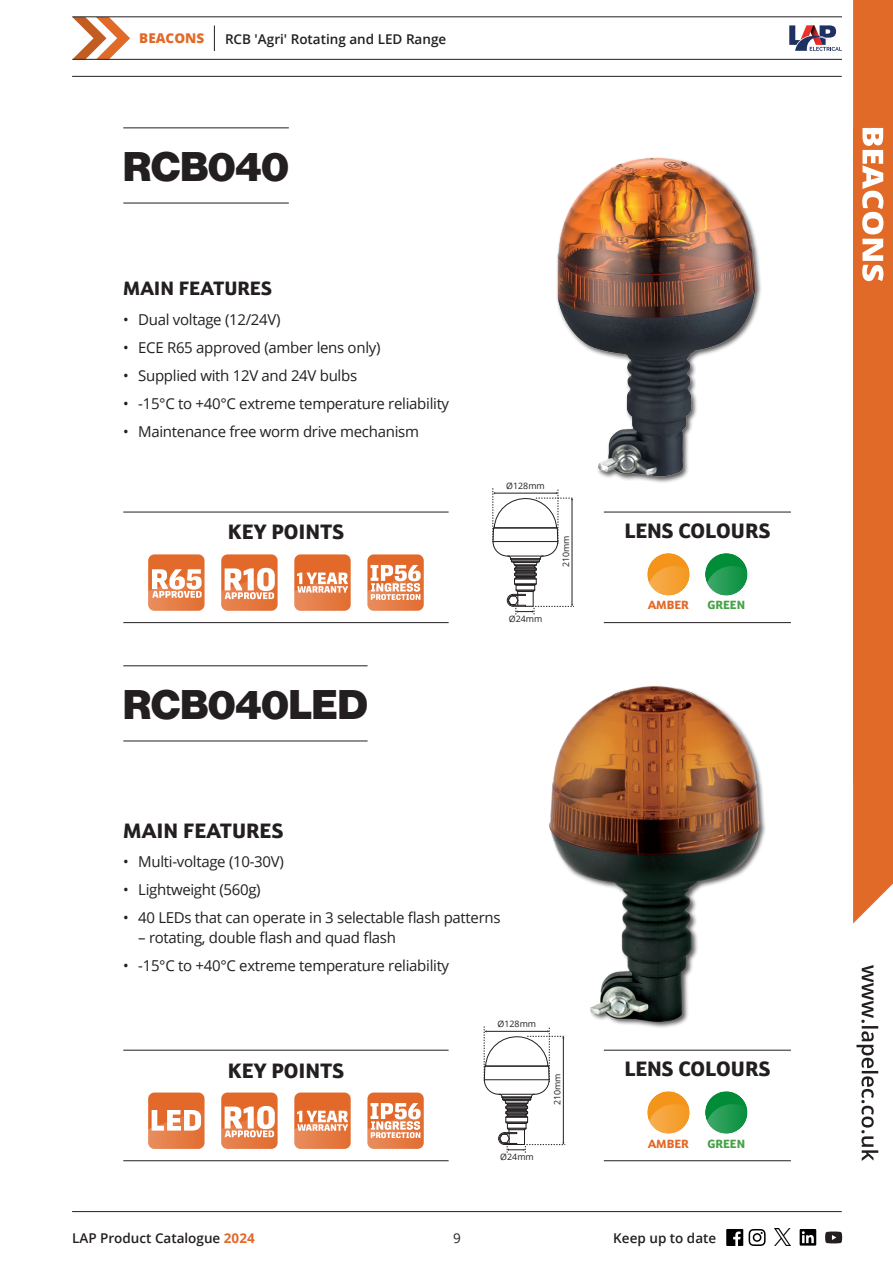
<style>
.page{position:relative;width:893px;height:1263px;background:#fff}
.page>*{position:absolute;margin:0;border:0;box-sizing:border-box;transform-origin:0 0}
.Product_Name_BEACONS{font:40.5px "N Haas Grotesk DS Pro 95 Blk";color:#231f20}
.Main_Features{font:900 21px "Schnebel Sans ME";color:#231f20}
.Main_Features-2{font:900 19.5px "Schnebel Sans ME";color:#231f20}
.Main_Features_TXT{font:15px "Open Sans";letter-spacing:-.02em;color:#231f20}
.t1{font:600 13.5px "Open Sans";color:#231f20}
.t2{font:800 13.5px "Open Sans";color:#e26a29}
.t3{font:13.5px "Open Sans";color:#231f20}
.t4{font:900 12px "Schnebel Sans ME";color:#e26a29}
.t5{font:900 12px "Schnebel Sans ME";color:#46a246}
.t6{font:8.85px "Open Sans";color:#231f20}
.s1{font-weight:700;color:#e26a29}
</style>
<div class="page">
<svg style="left:214px;top:26px;width:1px;height:25px"></svg>
<svg style="left:72px;top:17px;width:58px;height:42px"></svg>
<hr style="left:72px;top:16px;width:770px;height:1px;background:#231f20">
<hr style="left:72px;top:59px;width:770px;height:1px;background:#231f20">
<svg style="left:789px;top:25px;width:53px;height:26px"></svg>
<svg style="left:726px;top:1229px;width:17px;height:17px"></svg>
<svg style="left:749px;top:1229px;width:17px;height:17px"></svg>
<img style="left:774px;top:1229px;width:17px;height:17px">
<svg style="left:800px;top:1229px;width:16px;height:16px"></svg>
<svg style="left:825px;top:1231px;width:17px;height:12px"></svg>
<hr style="left:72px;top:76px;width:770px;height:1px;background:#231f20">
<hr style="left:72px;top:1211px;width:770px;height:1px;background:#231f20">
<svg style="left:853px;top:0;width:40px;height:923px;background:#e47438"></svg>
<svg style="left:856px;top:965px;width:22px;height:196px"></svg>
<svg style="left:493px;top:488px;width:81px;height:127px"></svg>
<div style="left:556px;top:156px;width:207px;height:327px;background:#231f20;opacity:.75"></div>
<img style="left:556px;top:156px;width:201px;height:324px">
<img style="left:549px;top:686px;width:217px;height:342px">
<hr style="left:123px;top:127px;width:166px;height:1px;background:#231f20">
<hr style="left:123px;top:203px;width:166px;height:1px;background:#231f20">
<svg style="left:484px;top:1026px;width:81px;height:127px"></svg>
<div style="left:647px;top:1091px;width:43px;height:43px;background:#f49519;border-radius:50%"></div>
<svg style="left:649px;top:1104px;width:41px;height:30px"></svg>
<div style="left:705px;top:1091px;width:42px;height:43px;background:#018c38;border-radius:50%"></div>
<svg style="left:707px;top:1104px;width:40px;height:30px"></svg>
<hr style="left:604px;top:1050px;width:187px;height:1px;background:#231f20">
<hr style="left:604px;top:1160px;width:187px;height:1px;background:#231f20">
<div style="left:647px;top:553px;width:43px;height:43px;background:#f49519;border-radius:50%"></div>
<svg style="left:649px;top:566px;width:41px;height:30px"></svg>
<div style="left:705px;top:553px;width:42px;height:43px;background:#018c38;border-radius:50%"></div>
<svg style="left:707px;top:566px;width:40px;height:30px"></svg>
<hr style="left:604px;top:512px;width:187px;height:1px;background:#231f20">
<hr style="left:604px;top:622px;width:187px;height:1px;background:#231f20">
<div style="left:148px;top:554px;width:57px;height:57px;background:#e26a2a;border-radius:6px"></div>
<svg style="left:148px;top:569px;width:57px;height:42px"></svg>
<div style="left:221px;top:554px;width:57px;height:57px;background:#e2692a;border-radius:6px"></div>
<svg style="left:221px;top:568px;width:57px;height:43px"></svg>
<div style="left:294px;top:554px;width:57px;height:57px;background:#e2692a;border-radius:6px"></div>
<svg style="left:294px;top:570px;width:57px;height:41px"></svg>
<div style="left:367px;top:554px;width:57px;height:57px;background:#e2692a;border-radius:6px"></div>
<svg style="left:367px;top:565px;width:57px;height:46px"></svg>
<hr style="left:123px;top:622px;width:326px;height:1px;background:#231f20">
<hr style="left:123px;top:512px;width:326px;height:1px;background:#231f20">
<div style="left:148px;top:1092px;width:57px;height:57px;background:#e2692a;border-radius:6px"></div>
<svg style="left:148px;top:1108px;width:57px;height:41px"></svg>
<div style="left:221px;top:1092px;width:57px;height:57px;background:#e2692a;border-radius:6px"></div>
<svg style="left:221px;top:1106px;width:57px;height:43px"></svg>
<div style="left:294px;top:1092px;width:57px;height:57px;background:#e2692a;border-radius:6px"></div>
<svg style="left:294px;top:1108px;width:57px;height:41px"></svg>
<div style="left:367px;top:1092px;width:57px;height:57px;background:#e2692a;border-radius:6px"></div>
<svg style="left:367px;top:1103px;width:57px;height:46px"></svg>
<hr style="left:123px;top:1160px;width:326px;height:1px;background:#231f20">
<hr style="left:123px;top:1050px;width:326px;height:1px;background:#231f20">
<hr style="left:123px;top:665px;width:245px;height:1px;background:#231f20">
<hr style="left:123px;top:741px;width:245px;height:1px;background:#231f20">
<p class="t2" style="left:139px;top:28px;width:66px">BEACONS</p>
<p class="t1" style="left:225px;top:29px;width:223px">RCB 'Agri' Rotating and LED Range</p>
<p class="Product_Name_BEACONS" style="left:123px;top:143px;width:167px">RCB040</p>
<p class="Main_Features-2" style="left:123px;top:271px;width:150px">MAIN FEATURES</p>
<p class="Main_Features_TXT" style="left:123px;top:309px;width:159px">• Dual voltage (12/24V)</p>
<p class="Main_Features_TXT" style="left:123px;top:337px;width:259px">• ECE R65 approved (amber lens only)</p>
<p class="Main_Features_TXT" style="left:123px;top:365px;width:235px">• Supplied with 12V and 24V bulbs</p>
<p class="Main_Features_TXT" style="left:123px;top:393px;width:327px">• -15°C to +40°C extreme temperature reliability</p>
<p class="Main_Features_TXT" style="left:123px;top:421px;width:297px">• Maintenance free worm drive mechanism</p>
<p class="Main_Features" style="left:228px;top:513px;width:118px">KEY POINTS</p>
<p class="Product_Name_BEACONS" style="left:123px;top:681px;width:246px">RCB040LED</p>
<p class="t6" style="left:506px;top:480px;width:40px">Ø128mm</p>
<p class="t6" style="left:560px;top:567px;width:33px;rotate:-90deg">210mm</p>
<p class="t6" style="left:509px;top:613px;width:35px">Ø24mm</p>
<p class="Main_Features" style="left:123px;top:812px;width:161px">MAIN FEATURES</p>
<p class="Main_Features_TXT" style="left:123px;top:852px;width:162px">• Multi-voltage (10-30V)</p>
<p class="Main_Features_TXT" style="left:123px;top:880px;width:139px">• Lightweight (560g)</p>
<p class="Main_Features_TXT" style="left:123px;top:908px;width:379px">• 40 LEDs that can operate in 3 selectable flash patterns</p>
<p class="Main_Features_TXT" style="left:138px;top:927px;width:259px">– rotating, double flash and quad flash</p>
<p class="Main_Features_TXT" style="left:123px;top:955px;width:327px">• -15°C to +40°C extreme temperature reliability</p>
<p class="Main_Features" style="left:228px;top:1051px;width:118px">KEY POINTS</p>
<p class="t6" style="left:498px;top:1018px;width:40px">Ø128mm</p>
<p class="t6" style="left:551px;top:1105px;width:33px;rotate:-90deg">210mm</p>
<p class="t6" style="left:500px;top:1151px;width:35px">Ø24mm</p>
<p class="Main_Features" style="left:624px;top:512px;width:147px">LENS COLOURS</p>
<p class="t4" style="left:648px;top:594px;width:42px">AMBER</p>
<p class="t5" style="left:707px;top:594px;width:39px">GREEN</p>
<p class="Main_Features" style="left:624px;top:1050px;width:147px">LENS COLOURS</p>
<p class="t4" style="left:648px;top:1132px;width:42px">AMBER</p>
<p class="t5" style="left:707px;top:1132px;width:39px">GREEN</p>
<p class="t1" style="left:72px;top:1228px;width:184px">LAP Product Catalogue <span class="s1">2024</span></p>
<p class="t3" style="left:453px;top:1228px;width:9px">9</p>
<p class="t1" style="left:613px;top:1228px;width:104px">Keep up to date</p>
</div>
